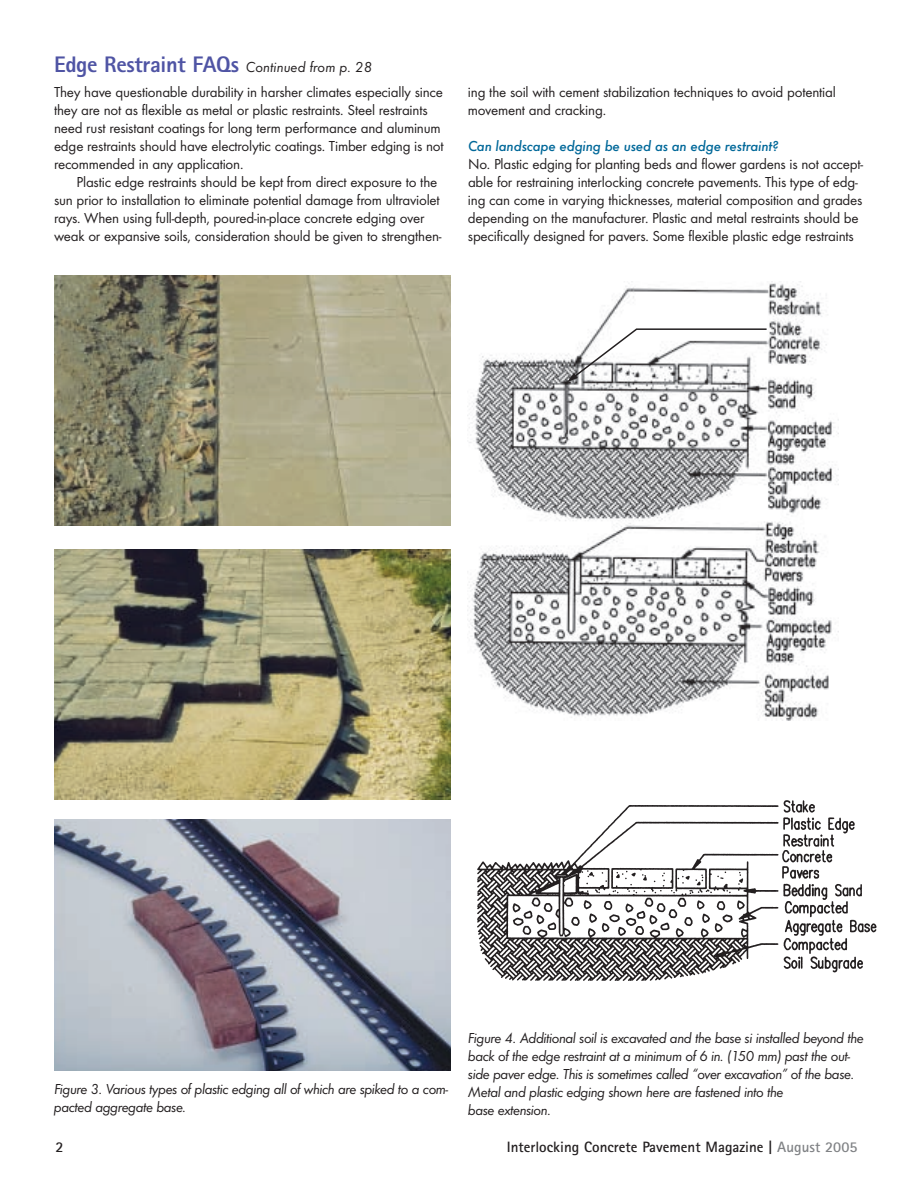
<style>
.page{position:relative;width:918px;height:1188px;background:#fff}
.page>*{position:absolute;margin:0;border:0;box-sizing:border-box;transform-origin:0 0}
.t1{font:800 22.5px "Rotis Sans Serif";letter-spacing:-.015em;color:#4f54a4}
.t2{font:15px/18px "Futura T";letter-spacing:-.015em;color:#231f20}
.t3{font:italic 15px/18px "Futura T";letter-spacing:-.03em;color:#231f20}
.t4{font:700 15px "Rotis Sans Serif";color:#231f20}
.t5{font:italic 500 15px "Futura T";letter-spacing:-.015em;color:#006899}
.s1{font-family:"Futura T";font-weight:400;font-style:italic;font-size:15px;color:#231f20}
.s2{color:#808285}
</style>
<div class="page">
<img style="left:54px;top:819px;width:396px;height:252px">
<img style="left:54px;top:549px;width:396px;height:250px">
<img style="left:54px;top:275px;width:396px;height:251px">
<img style="left:469px;top:283px;width:369px;height:437px">
<svg style="left:567px;top:328px;width:201px;height:54px"></svg>
<img style="left:477px;top:800px;width:400px;height:181px">
<h1 class="t1" style="left:54px;top:50px;width:320px">Edge Restraint FAQs <span class="s1">Continued from p. 28</span></h1>
<p class="t2" style="left:54px;top:83px;width:391px">They have questionable durability in harsher climates especially since they are not as flexible as metal or plastic restraints. Steel restraints need rust resistant coatings for long term performance and aluminum edge restraints should have electrolytic coatings. Timber edging is not recommended in any application.</p>
<p class="t2" style="left:54px;top:173px;width:389px;text-indent:22px">Plastic edge restraints should be kept from direct exposure to the sun prior to installation to eliminate potential damage from ultraviolet rays. When using full-depth, poured-in-place concrete edging over weak or expansive soils, consideration should be given to strengthen-</p>
<p class="t2" style="left:468px;top:83px;width:369px">ing the soil with cement stabilization techniques to avoid potential movement and cracking.</p>
<p class="t5" style="left:468px;top:137px;width:312px">Can landscape edging be used as an edge restraint?</p>
<p class="t2" style="left:468px;top:155px;width:397px">No. Plastic edging for planting beds and flower gardens is not accept&shy;able for restraining interlocking concrete pavements. This type of edg&shy;ing can come in varying thicknesses, material composition and grades depending on the manufacturer. Plastic and metal restraints should be specifically designed for pavers. Some flexible plastic edge restraints</p>
<p class="t3" style="left:54px;top:1079px;width:396px">Figure 3. Various types of plastic edging all of which are spiked to a com&shy;pacted aggregate base.</p>
<p class="t3" style="left:468px;top:1029px;width:397px">Figure 4. Additional soil is excavated and the base si installed beyond the back of the edge restraint at a minimum of 6 in. (150 mm) past the out&shy;side paver edge. This is sometimes called “over excavation” of the base.<br>Metal and plastic edging shown here are fastened into the<br>base extension.</p>
<p class="t4" style="left:56px;top:1137px;width:10px">2</p>
<p class="t4" style="left:507px;top:1137px;width:352px">Interlocking Concrete Pavement Magazine | <span class="s2">August 2005</span></p>
</div>
